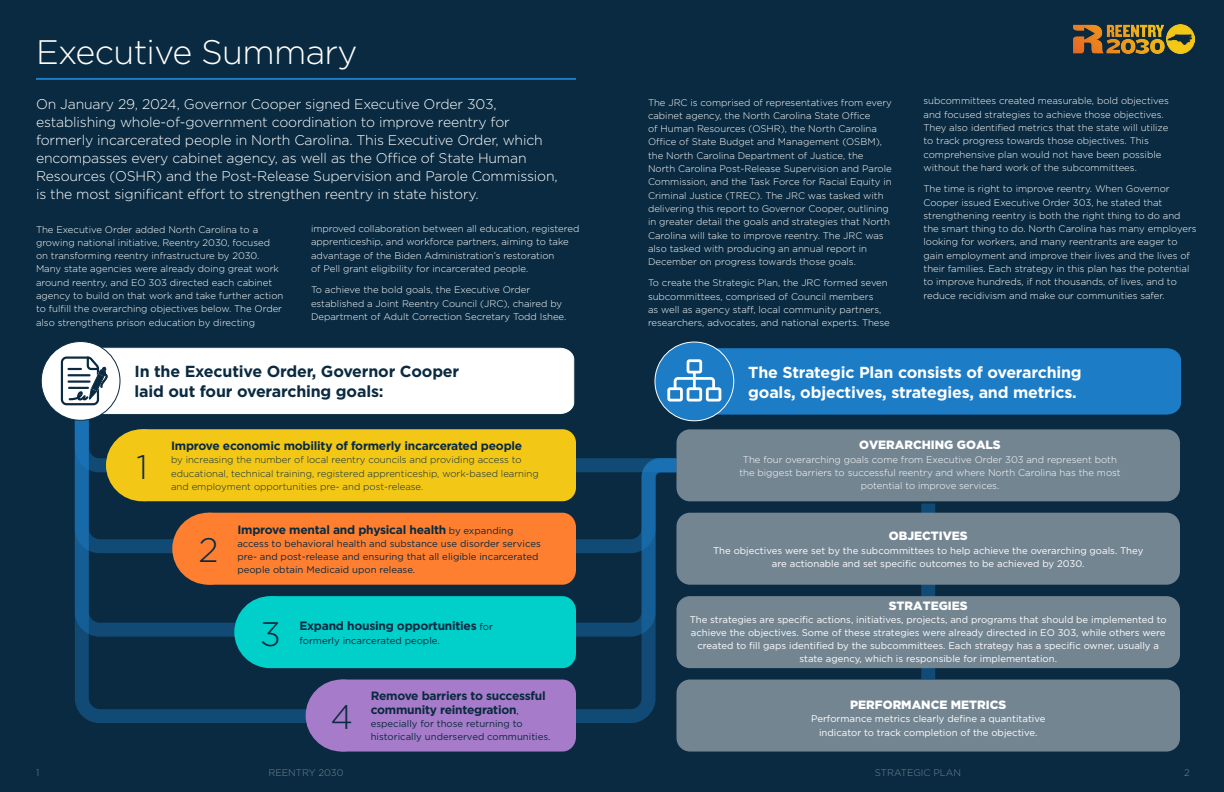
<style>
.page{position:relative;width:1224px;height:792px;background:#092a40}
.page>*{position:absolute;margin:0;border:0;box-sizing:border-box;transform-origin:0 0}
.t1{font:300 34px "Gotham";letter-spacing:-.02em;color:#fff}
.t2{font:300 34px "Gotham";color:#092a40}
.t3{font:700 16px/20px "Gotham";letter-spacing:-.01em;color:#fff}
.t4{font:700 16px/20px "Gotham";letter-spacing:-.01em;color:#092a40}
.t5{font:300 14px/18px "Gotham";letter-spacing:-.01em;color:#fff}
.t6{font:700 12px/13.3px "Gotham";letter-spacing:-.02em;color:#092a40}
.t7{font:900 12px "Gotham";color:#fff}
.t8{font:300 9.6px/13.3px "Gotham";color:#fff}
.t9{font:9.6px/13px "Gotham";color:#fff;text-align:center}
.t10{font:9.6px/13.3px "Gotham";color:#092a40}
.t11{font:300 9.6px/13.3px "Gotham";color:#092a40}
.t12{font:300 9.6px "Gotham";color:#748592}
.s1{font-weight:400;font-size:9.6px}
</style>
<div class="page">
<svg style="left:419px;top:554px;width:270px;height:169px"></svg>
<div style="left:921px;top:504px;width:14px;height:175px;background:#104a75"></div>
<div style="left:676px;top:680px;width:504px;height:72px;background:#748592;border-radius:14px"></div>
<div style="left:676px;top:596px;width:504px;height:72px;background:#748592;border-radius:14px"></div>
<div style="left:676px;top:513px;width:504px;height:72px;background:#748592;border-radius:14px"></div>
<div style="left:197px;top:513px;width:379px;height:72px;background:#ff7f30;border-radius:14px"></div>
<div style="left:259px;top:596px;width:317px;height:72px;background:#00cfca;border-radius:14px"></div>
<div style="left:330px;top:680px;width:246px;height:72px;background:#a67bc9;border-radius:14px"></div>
<hr style="left:36px;top:78px;width:540px;height:2px;background:#1d7cc6">
<svg style="left:75px;top:584px;width:254px;height:140px"></svg>
<svg style="left:74px;top:554px;width:237px;height:84px"></svg>
<div style="left:172px;top:513px;width:72px;height:72px;background:#ff7f30;border-radius:50%"></div>
<div style="left:234px;top:596px;width:72px;height:72px;background:#00cfca;border-radius:50%"></div>
<div style="left:306px;top:680px;width:72px;height:72px;background:#a67bc9;border-radius:50%"></div>
<div style="left:41px;top:342px;width:79px;height:78px;background:#fff;border-radius:50%"></div>
<svg style="left:60px;top:347px;width:1121px;height:207px"></svg>
<img style="left:1074px;top:25px;width:121px;height:28px">
<h1 class="t1" style="left:36px;top:31px;width:323px">Executive Summary</h1>
<p class="t5" style="left:36px;top:95px;width:523px">On January 29, 2024, Governor Cooper signed Executive Order 303, establishing whole-of-government coordination to improve reentry for formerly incarcerated people in North Carolina. This Executive Order, which encompasses every cabinet agency, as well as the Office of State Human Resources (OSHR) and the Post-Release Supervision and Parole Commission, is the most significant effort to strengthen reentry in state history.</p>
<p class="t8" style="left:648px;top:95px;width:245px">The JRC is comprised of representatives from every cabinet agency, the North Carolina State Office<br>of Human Resources (OSHR), the North Carolina Office of State Budget and Management (OSBM), the North Carolina Department of Justice, the North Carolina Post-Release Supervision and Parole Commission, and the Task Force for Racial Equity in Criminal Justice (TREC). The JRC was tasked with delivering this report to Governor Cooper, outlining in greater detail the goals and strategies that North Carolina will take to improve reentry. The JRC was also tasked with producing an annual report in December on progress towards those goals.</p>
<p class="t8" style="left:648px;top:276px;width:243px">To create the Strategic Plan, the JRC formed seven subcommittees, comprised of Council members<br>as well as agency staff, local community partners, researchers, advocates, and national experts. These</p>
<p class="t8" style="left:311px;top:222px;width:270px">improved collaboration between all education, registered apprenticeship, and workforce partners, aiming to take advantage of the Biden Administration’s restoration<br>of Pell grant eligibility for incarcerated people.</p>
<p class="t8" style="left:311px;top:283px;width:257px">To achieve the bold goals, the Executive Order established a Joint Reentry Council (JRC), chaired by<br>Department of Adult Correction Secretary Todd Ishee.</p>
<p class="t8" style="left:36px;top:222px;width:249px">The Executive Order added North Carolina to a growing national initiative, Reentry 2030, focused on transforming reentry infrastructure by 2030.<br>Many state agencies were already doing great work around reentry, and EO 303 directed each cabinet agency to build on that work and take further action to fulfill the overarching objectives below. The Order also strengthens prison education by directing</p>
<p class="t8" style="left:924px;top:94px;width:247px">subcommittees created measurable, bold objectives and focused strategies to achieve those objectives.<br>They also identified metrics that the state will utilize to track progress towards those objectives. This comprehensive plan would not have been possible without the hard work of the subcommittees.</p>
<p class="t8" style="left:924px;top:182px;width:275px">The time is right to improve reentry. When Governor Cooper issued Executive Order 303, he stated that strengthening reentry is both the right thing to do and the smart thing to do. North Carolina has many employers looking for workers, and many reentrants are eager to gain employment and improve their lives and the lives of their families. Each strategy in this plan has the potential to improve hundreds, if not thousands, of lives, and to reduce recidivism and make our communities safer.</p>
<h2 class="t4" style="left:134px;top:362px;width:326px">In the Executive Order, Governor Cooper laid out four overarching goals:</h2>
<h1 class="t2" style="left:137px;top:445px;width:13px">1</h1>
<p class="t6" style="left:171px;top:439px;width:353px">Improve economic mobility of formerly incarcerated people</p>
<p class="t11" style="left:171px;top:453px;width:369px">by increasing the number of local reentry councils and providing access to educational, technical training, registered apprenticeship, work-based learning and employment opportunities pre- and post-release.</p>
<p class="t6" style="left:237px;top:523px;width:278px">Improve mental and physical health <span class="s1">by expanding</span></p>
<p class="t10" style="left:237px;top:537px;width:305px">access to behavioral health and substance use disorder services pre- and post-release and ensuring that all eligible incarcerated people obtain Medicaid upon release.</p>
<h1 class="t2" style="left:198px;top:529px;width:22px">2</h1>
<h1 class="t2" style="left:260px;top:612px;width:22px">3</h1>
<p class="t6" style="left:299px;top:619px;width:195px">Expand housing opportunities <span class="s1">for</span></p>
<p class="t10" style="left:299px;top:633px;width:142px">formerly incarcerated people.</p>
<h1 class="t2" style="left:331px;top:696px;width:24px">4</h1>
<p class="t6" style="left:371px;top:689px;width:177px">Remove barriers to successful community reintegration<span class="s1">,</span></p>
<p class="t10" style="left:371px;top:717px;width:181px">especially for those returning to historically underserved communities.</p>
<h2 class="t3" style="left:748px;top:362px;width:335px">The Strategic Plan consists of overarching goals, objectives, strategies, and metrics.</h2>
<p class="t7" style="left:859px;top:438px;width:143px">OVERARCHING GOALS</p>
<p class="t8" style="left:739px;top:452px;width:383px;text-align:center">The four overarching goals come from Executive Order 303 and represent both the biggest barriers to successful reentry and where North Carolina has the most potential to improve services.</p>
<p class="t7" style="left:889px;top:529px;width:80px">OBJECTIVES</p>
<p class="t9" style="left:713px;top:544px;width:432px;line-height:13.3px">The objectives were set by the subcommittees to help achieve the overarching goals. They are actionable and set specific outcomes to be achieved by 2030.</p>
<p class="t7" style="left:889px;top:599px;width:80px">STRATEGIES</p>
<p class="t9" style="left:690px;top:613px;width:478px">The strategies are specific actions, initiatives, projects, and programs that should be implemented to achieve the objectives. Some of these strategies were already directed in EO 303, while others were created to fill gaps identified by the subcommittees. Each strategy has a specific owner, usually a state agency, which is responsible for implementation.</p>
<p class="t7" style="left:850px;top:698px;width:158px">PERFORMANCE METRICS</p>
<p class="t9" style="left:811px;top:712px;width:236px;line-height:13.3px">Performance metrics clearly define a quantitative indicator to track completion of the objective.</p>
<p class="t12" style="left:36px;top:767px;width:5px">1</p>
<p class="t12" style="left:268px;top:767px;width:77px">REENTRY 2030</p>
<p class="t12" style="left:875px;top:767px;width:88px">STRATEGIC PLAN</p>
<p class="t12" style="left:1184px;top:767px;width:7px">2</p>
</div>
